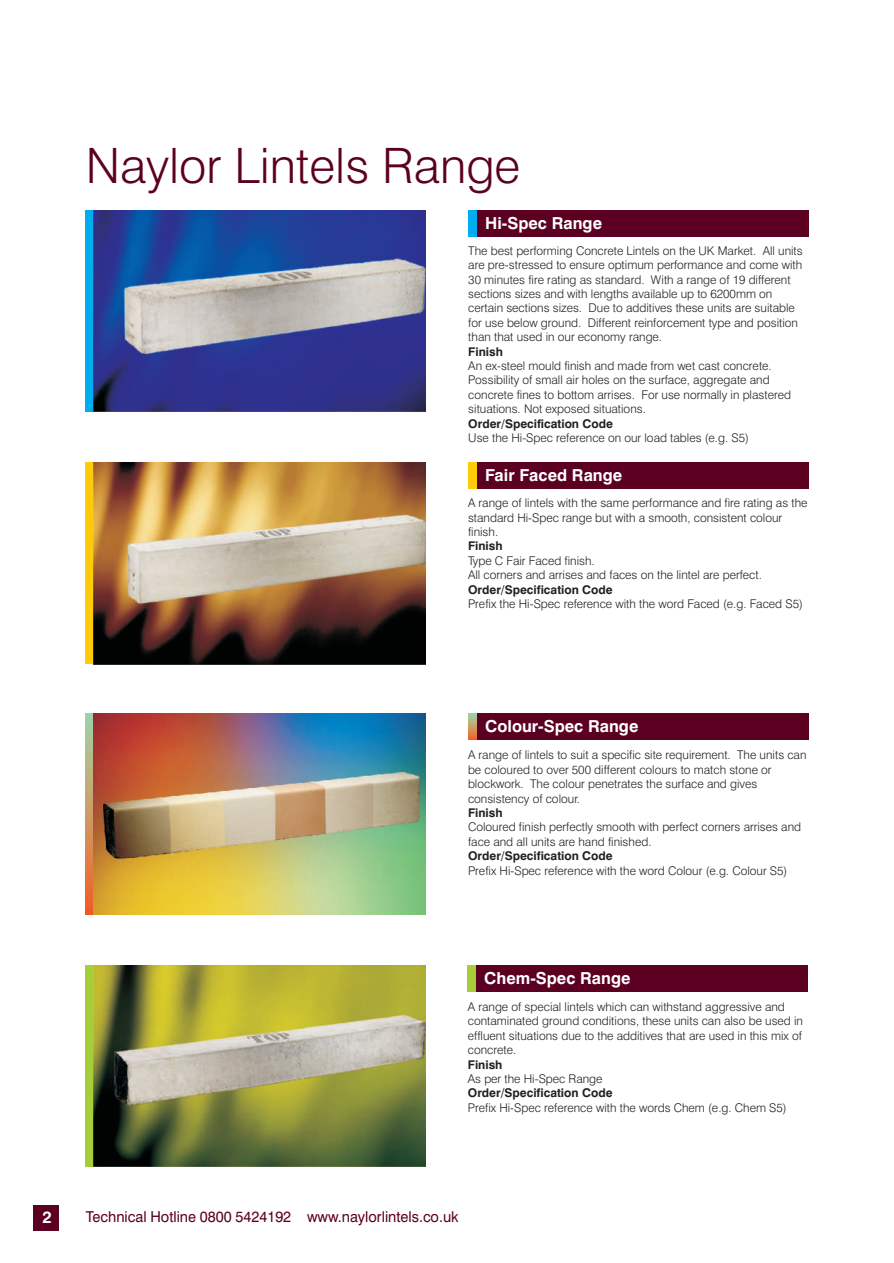
<style>
.page{position:relative;width:894px;height:1263px;background:#fff}
.page>*{position:absolute;margin:0;border:0;box-sizing:border-box;transform-origin:0 0}
.t1{font:48.75px "Swis 721 Lt BT";color:#5c0022}
.t2{font:700 16.5px "Swis 721 BT";color:#fff}
.t3{font:15px "Swis 721 BT";color:#5c0022}
.t4{font:12px/14.4px "Swis 721 Lt BT";color:#231f20}
.t5{font:700 12px "Swis 721 BT";color:#231f20}
</style>
<div class="page">
<div style="left:468px;top:210px;width:340px;height:27px;background:#5c0022"></div>
<div style="left:468px;top:463px;width:340px;height:26px;background:#5c0022"></div>
<div style="left:468px;top:714px;width:340px;height:26px;background:#5c0022"></div>
<div style="left:85px;top:210px;width:20px;height:202px;background:#00aeef"></div>
<div style="left:85px;top:463px;width:20px;height:201px;background:#feca0a"></div>
<svg style="left:85px;top:714px;width:9px;height:200px;background:#c89260"></svg>
<svg style="left:468px;top:714px;width:9px;height:26px"></svg>
<div style="left:468px;top:210px;width:9px;height:27px;background:#00aeef"></div>
<div style="left:468px;top:463px;width:9px;height:26px;background:#feca0a"></div>
<img style="left:94px;top:714px;width:331px;height:200px">
<img style="left:94px;top:210px;width:331px;height:202px">
<img style="left:94px;top:463px;width:331px;height:201px">
<div style="left:467px;top:966px;width:340px;height:26px;background:#5c0022"></div>
<div style="left:85px;top:965px;width:21px;height:202px;background:#a6ce39"></div>
<div style="left:467px;top:966px;width:9px;height:26px;background:#a6ce39"></div>
<img style="left:94px;top:965px;width:332px;height:202px">
<div style="left:34px;top:1205px;width:25px;height:25px;background:#5c0022"></div>
<h1 class="t1" style="left:86px;top:146px;width:436px">Naylor Lintels Range</h1>
<h2 class="t2" style="left:485px;top:216px;width:118px">Hi-Spec Range</h2>
<p class="t4" style="left:468px;top:245px;width:336px">The best performing Concrete Lintels on the UK Market. All units are pre-stressed to ensure optimum performance and come with 30 minutes fire rating as standard. With a range of 19 different sections sizes and with lengths available up to 6200mm on certain sections sizes. Due to additives these units are suitable for use below ground. Different reinforcement type and position than that used in our economy range.</p>
<p class="t5" style="left:468px;top:346px;width:36px">Finish</p>
<p class="t4" style="left:468px;top:360px;width:324px">An ex-steel mould finish and made from wet cast concrete.<br>Possibility of small air holes on the surface, aggregate and concrete fines to bottom arrises. For use normally in plastered situations. Not exposed situations.</p>
<p class="t5" style="left:468px;top:418px;width:146px">Order/Specification Code</p>
<p class="t4" style="left:468px;top:432px;width:282px">Use the Hi-Spec reference on our load tables (e.g. S5)</p>
<h2 class="t2" style="left:485px;top:469px;width:139px">Fair Faced Range</h2>
<p class="t4" style="left:468px;top:497px;width:341px">A range of lintels with the same performance and fire rating as the standard Hi-Spec range but with a smooth, consistent colour finish.</p>
<p class="t5" style="left:468px;top:541px;width:36px">Finish</p>
<p class="t4" style="left:468px;top:555px;width:295px">Type C Fair Faced finish.<br>All corners and arrises and faces on the lintel are perfect.</p>
<p class="t5" style="left:468px;top:584px;width:146px">Order/Specification Code</p>
<p class="t4" style="left:468px;top:598px;width:336px">Prefix the Hi-Spec reference with the word Faced (e.g. Faced S5)</p>
<h2 class="t2" style="left:485px;top:720px;width:155px">Colour-Spec Range</h2>
<p class="t4" style="left:468px;top:749px;width:340px">A range of lintels to suit a specific site requirement. The units can be coloured to over 500 different colours to match stone or blockwork. The colour penetrates the surface and gives consistency of colour.</p>
<p class="t5" style="left:468px;top:808px;width:36px">Finish</p>
<p class="t4" style="left:468px;top:821px;width:335px">Coloured finish perfectly smooth with perfect corners arrises and face and all units are hand finished.</p>
<p class="t5" style="left:468px;top:851px;width:146px">Order/Specification Code</p>
<p class="t4" style="left:468px;top:864px;width:321px">Prefix Hi-Spec reference with the word Colour (e.g. Colour S5)</p>
<h2 class="t2" style="left:484px;top:972px;width:148px">Chem-Spec Range</h2>
<p class="t4" style="left:468px;top:1001px;width:337px">A range of special lintels which can withstand aggressive and contaminated ground conditions, these units can also be used in effluent situations due to the additives that are used in this mix of concrete.</p>
<p class="t5" style="left:468px;top:1059px;width:36px">Finish</p>
<p class="t4" style="left:468px;top:1073px;width:136px">As per the Hi-Spec Range</p>
<p class="t5" style="left:468px;top:1088px;width:146px">Order/Specification Code</p>
<p class="t4" style="left:468px;top:1101px;width:320px">Prefix Hi-Spec reference with the words Chem (e.g. Chem S5)</p>
<h2 class="t2" style="left:42px;top:1211px;width:11px">2</h2>
<p class="t3" style="left:86px;top:1211px;width:374px">Technical Hotline 0800 5424192 www.naylorlintels.co.uk</p>
</div>
